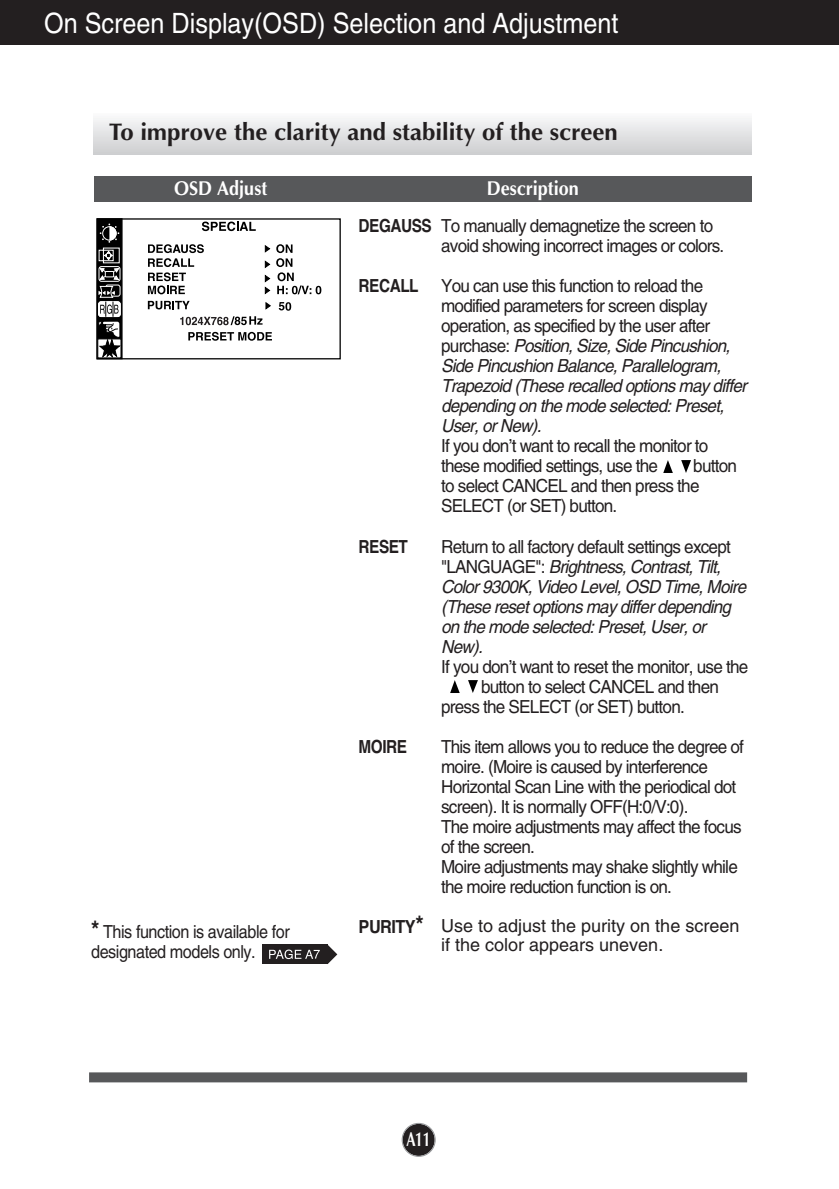
<style>
.page{position:relative;width:839px;height:1189px;background:#fff}
.page>*{position:absolute;margin:0;border:0;box-sizing:border-box;transform-origin:0 0}
.t1{font:28px "Helvetica";color:#fff;scale:.9 1}
.t2{font:700 24px "Optima";color:#231f20}
.t3{font:700 20px "Optima";color:#fff;scale:.9 1}
.t4{font:700 20px "Optima";color:#fff;scale:.7 1}
.t5{font:18px/20px "Helvetica";letter-spacing:-.045em;color:#231f20;scale:.95 1}
.t6{font:italic 18px/20px "Helvetica";letter-spacing:-.045em;color:#231f20;scale:.95 1}
.t7{font:18px/19px "Helvetica";color:#231f20}
.t8{font:18px/20px "Helvetica";letter-spacing:-.045em;color:#231f20;scale:.9 1}
.t9{font:700 18px "Helvetica";letter-spacing:-.03em;color:#231f20;scale:.85 1}
.t10{font:700 18px "Helvetica";letter-spacing:-.03em;color:#231f20;scale:.9 1}
.s1{font-weight:700;font-size:24px}
.s2{font-size:24px}
.s3{font-style:normal}
</style>
<div class="page">
<div style="left:402px;top:1124px;width:32px;height:32px;background:#231f20;border-radius:50%"></div>
<div style="left:402px;top:1123px;width:34px;height:34px;border:1px solid #939598;border-radius:50%"></div>
<div style="left:96px;top:218px;width:245px;height:141px;background:#fff;border:1px solid #000"></div>
<svg style="left:202px;top:221px;width:54px;height:10px"></svg>
<svg style="left:97px;top:218px;width:26px;height:141px"></svg>
<div style="left:97px;top:338px;width:24px;height:20px;background:#0f0f0f"></div>
<svg style="left:265px;top:245px;width:5px;height:8px"></svg>
<svg style="left:265px;top:260px;width:5px;height:8px"></svg>
<svg style="left:315px;top:286px;width:6px;height:8px"></svg>
<svg style="left:317px;top:287px;width:3px;height:6px"></svg>
<svg style="left:285px;top:302px;width:6px;height:9px"></svg>
<svg style="left:279px;top:302px;width:10px;height:8px"></svg>
<svg style="left:188px;top:332px;width:84px;height:9px"></svg>
<div style="left:105px;top:285px;width:15px;height:11px;border:1px solid #fff;border-radius:2px"></div>
<div style="left:99px;top:266px;width:21px;height:15px;border:1px solid #fff;border-radius:3px"></div>
<svg style="left:98px;top:223px;width:22px;height:57px"></svg>
<svg style="left:98px;top:286px;width:23px;height:72px"></svg>
<svg style="left:265px;top:275px;width:5px;height:19px"></svg>
<svg style="left:148px;top:244px;width:56px;height:50px"></svg>
<svg style="left:276px;top:244px;width:35px;height:50px"></svg>
<svg style="left:148px;top:301px;width:42px;height:8px"></svg>
<svg style="left:265px;top:302px;width:6px;height:8px"></svg>
<svg style="left:180px;top:316px;width:82px;height:9px"></svg>
<div style="left:0;top:0;width:839px;height:45px;background:#231f20"></div>
<div style="left:89px;top:1072px;width:658px;height:10px;background:#57585a"></div>
<hr style="left:94px;top:113px;width:657px;height:3px;background:#fafafa">
<hr style="left:94px;top:116px;width:657px;height:3px;background:#f5f5f6">
<hr style="left:94px;top:119px;width:657px;height:2px;background:#f0f1f2">
<hr style="left:94px;top:121px;width:657px;height:2px;background:#eeeeef">
<hr style="left:94px;top:123px;width:657px;height:3px;background:#eaebec">
<hr style="left:94px;top:126px;width:657px;height:2px;background:#e5e6e8">
<hr style="left:94px;top:128px;width:657px;height:3px;background:#e1e2e4">
<hr style="left:94px;top:131px;width:657px;height:3px;background:#dddee0">
<hr style="left:94px;top:134px;width:657px;height:2px;background:#d9dadc">
<hr style="left:94px;top:136px;width:657px;height:2px;background:#d7d8da">
<hr style="left:94px;top:138px;width:657px;height:3px;background:#d4d5d7">
<hr style="left:94px;top:141px;width:657px;height:2px;background:#cfd0d2">
<hr style="left:94px;top:143px;width:657px;height:3px;background:#cccdcf">
<hr style="left:94px;top:146px;width:657px;height:3px;background:#c8c9cb">
<hr style="left:94px;top:149px;width:657px;height:2px;background:#c4c5c7">
<hr style="left:94px;top:151px;width:657px;height:2px;background:#c2c3c5">
<hr style="left:94px;top:153px;width:657px;height:1px;background:#bfc0c3">
<hr style="left:94px;top:154px;width:657px;height:1px;background:#bebfc2">
<div style="left:94px;top:177px;width:658px;height:25px;background:#57585a"></div>
<svg style="left:681px;top:460px;width:10px;height:13px"></svg>
<svg style="left:663px;top:460px;width:10px;height:13px"></svg>
<svg style="left:468px;top:680px;width:10px;height:13px"></svg>
<svg style="left:450px;top:680px;width:10px;height:13px"></svg>
<div style="left:262px;top:944px;width:65px;height:20px;background:#231f20"></div>
<svg style="left:269px;top:944px;width:68px;height:20px"></svg>
<h1 class="t1" style="left:44px;top:13px;width:639px">On Screen Display(OSD) Selection and Adjustment</h1>
<h2 class="t2" style="left:109px;top:122px;width:510px">To improve the clarity and stability of the screen</h2>
<p class="t3" style="left:174px;top:180px;width:105px">OSD Adjust</p>
<p class="t3" style="left:487px;top:180px;width:104px">Description</p>
<p class="t8" style="left:91px;top:923px;width:222px"><span class="s1">*</span> This function is available for designated models only.</p>
<p class="t9" style="left:358px;top:219px;width:88px">DEGAUSS</p>
<p class="t9" style="left:358px;top:279px;width:72px">RECALL</p>
<p class="t9" style="left:358px;top:539px;width:60px">RESET</p>
<p class="t9" style="left:358px;top:739px;width:59px">MOIRE</p>
<p class="t10" style="left:358px;top:919px;width:74px">PURITY<span class="s2">*</span></p>
<p class="t5" style="left:441px;top:218px;width:299px">To manually demagnetize the screen to avoid showing incorrect images or colors.</p>
<p class="t6" style="left:441px;top:278px;width:323px"><span class="s3">You can use this function to reload the modified parameters for screen display operation, as specified by the user after purchase:</span> Position, Size, Side Pincushion, Side Pincushion Balance, Parallelogram, Trapezoid (These recalled options may differ depending on the mode selected: Preset, User, or New).</p>
<p class="t5" style="left:441px;top:438px;width:283px">If you don’t want to recall the monitor to these modified settings, use the</p>
<p class="t5" style="left:441px;top:458px;width:313px;text-indent:252px">button to select CANCEL and then press the<br>SELECT (or SET) button.</p>
<p class="t6" style="left:441px;top:538px;width:323px"><span class="s3">Return to all factory default settings except "LANGUAGE":</span> Brightness, Contrast, Tilt, Color 9300K, Video Level, OSD Time, Moire (These reset options may differ depending on the mode selected: Preset, User, or New).</p>
<p class="t5" style="left:441px;top:658px;width:325px">If you don’t want to reset the monitor, use the</p>
<p class="t5" style="left:481px;top:678px;width:252px">button to select CANCEL and then</p>
<p class="t5" style="left:441px;top:698px;width:258px">press the SELECT (or SET) button.</p>
<p class="t5" style="left:441px;top:738px;width:320px">This item allows you to reduce the degree of moire. (Moire is caused by interference Horizontal Scan Line with the periodical dot screen). It is normally OFF(H:0/V:0).<br>The moire adjustments may affect the focus of the screen.<br>Moire adjustments may shake slightly while the moire reduction function is on.</p>
<p class="t7" style="left:441px;top:917px;width:300px">Use to adjust the purity on the screen if the color appears uneven.</p>
<p class="t4" style="left:406px;top:1131px;width:36px">A11</p>
</div>
